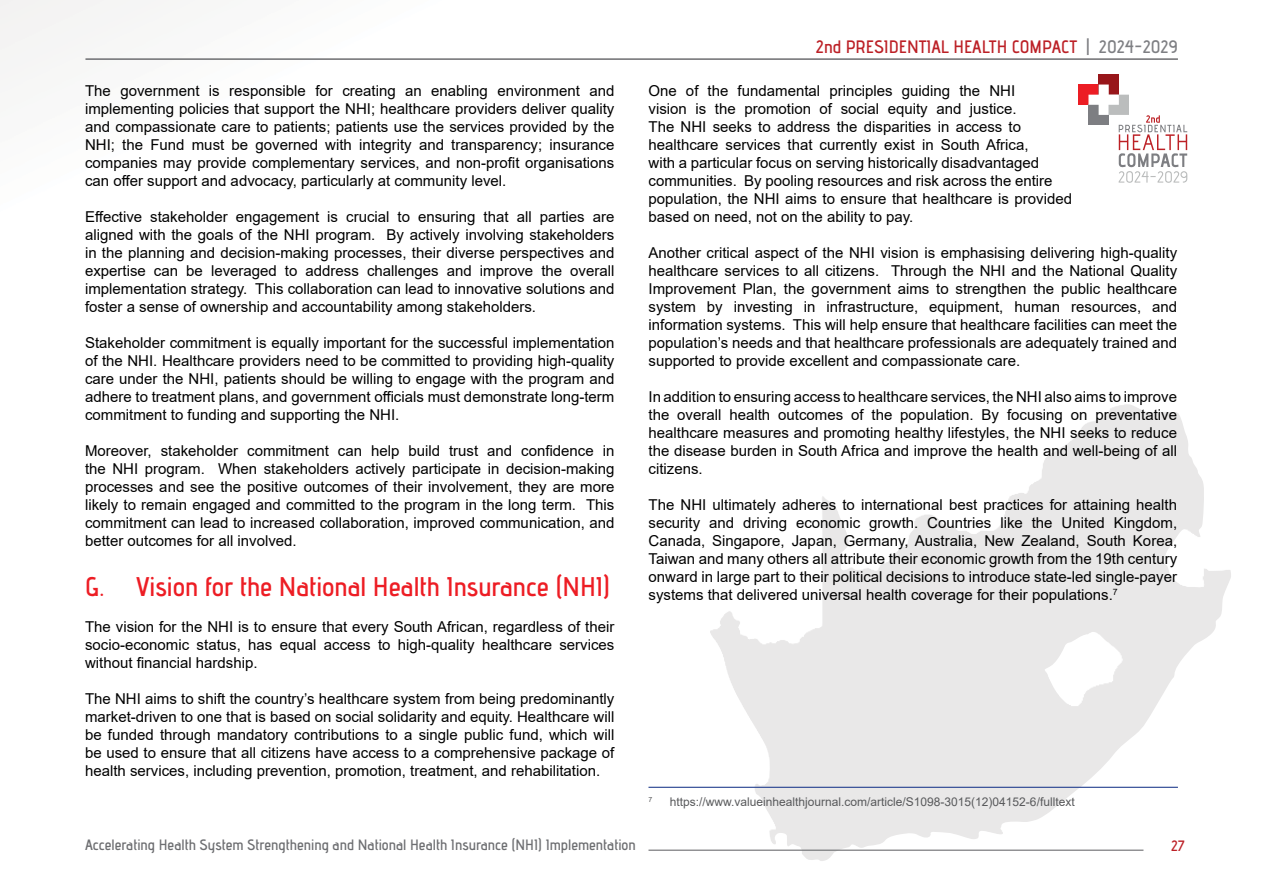
<style>
.page{position:relative;width:1263px;height:893px;background:#fff}
.page>*{position:absolute;margin:0;border:0;box-sizing:border-box;transform-origin:0 0}
.t1{font:27px "advent Bd 2";color:#ed1d24}
.t2{font:18px "advent Bd 2";color:#bc2026}
.t3{font:15px/18px "Arial";color:#000;text-align:justify}
.t4{font:15px "advent Bd 2";color:#6d6e71}
.t5{font:15px "advent Bd 2";color:#bc2026}
.t6{font:12px "Arial";color:#58595b}
.t7{font:7.05px "Arial";color:#58595b}
.s1{color:#7e7f83}
</style>
<div class="page">
<div style="left:1078px;top:85px;width:20px;height:20px;background:#ec1d24"></div>
<div style="left:1098px;top:74px;width:21px;height:21px;background:#98161a"></div>
<svg style="left:1088px;top:85px;width:99px;height:98px"></svg>
<hr style="left:85px;top:58px;width:1093px;height:2px;background:#6d6e71">
<hr style="left:648px;top:850px;width:495px;height:1px;background:#6d6e71">
<hr style="left:648px;top:787px;width:530px;height:1px;background:#25408f">
<p class="t3" style="left:85px;top:82px;width:531px">The government is responsible for creating an enabling environment and implementing policies that support the NHI; healthcare providers deliver quality and compassionate care to patients; patients use the services provided by the NHI; the Fund must be governed with integrity and transparency; insurance companies may provide complementary services, and non-profit organisations can offer support and advocacy, particularly at community level.</p>
<p class="t3" style="left:85px;top:208px;width:531px">Effective stakeholder engagement is crucial to ensuring that all parties are aligned with the goals of the NHI program. By actively involving stakeholders in the planning and decision-making processes, their diverse perspectives and expertise can be leveraged to address challenges and improve the overall implementation strategy. This collaboration can lead to innovative solutions and foster a sense of ownership and accountability among stakeholders.</p>
<p class="t3" style="left:85px;top:334px;width:531px">Stakeholder commitment is equally important for the successful implementation of the NHI. Healthcare providers need to be committed to providing high-quality care under the NHI, patients should be willing to engage with the program and adhere to treatment plans, and government officials must demonstrate long-term commitment to funding and supporting the NHI.</p>
<p class="t3" style="left:85px;top:442px;width:531px">Moreover, stakeholder commitment can help build trust and confidence in the NHI program. When stakeholders actively participate in decision-making processes and see the positive outcomes of their involvement, they are more likely to remain engaged and committed to the program in the long term. This commitment can lead to increased collaboration, improved communication, and better outcomes for all involved.</p>
<h1 class="t1" style="left:85px;top:570px;width:527px">G. Vision for the National Health Insurance (NHI)</h1>
<p class="t3" style="left:85px;top:618px;width:531px">The vision for the NHI is to ensure that every South African, regardless of their socio-economic status, has equal access to high-quality healthcare services without financial hardship.</p>
<p class="t3" style="left:85px;top:690px;width:531px">The NHI aims to shift the country’s healthcare system from being predominantly market-driven to one that is based on social solidarity and equity. Healthcare will be funded through mandatory contributions to a single public fund, which will be used to ensure that all citizens have access to a comprehensive package of health services, including prevention, promotion, treatment, and rehabilitation.</p>
<p class="t2" style="left:816px;top:36px;width:364px">2nd PRESIDENTIAL HEALTH COMPACT <span class="s1">| 2024-2029</span></p>
<p class="t3" style="left:648px;top:82px;width:425px;text-align:left">One of the fundamental principles guiding the NHI<br>vision is the promotion of social equity and justice.<br>The NHI seeks to address the disparities in access to healthcare services that currently exist in South Africa,<br>with a particular focus on serving historically disadvantaged communities. By pooling resources and risk across the entire population, the NHI aims to ensure that healthcare is provided based on need, not on the ability to pay.</p>
<p class="t3" style="left:648px;top:244px;width:530px">Another critical aspect of the NHI vision is emphasising delivering high-quality healthcare services to all citizens. Through the NHI and the National Quality Improvement Plan, the government aims to strengthen the public healthcare system by investing in infrastructure, equipment, human resources, and information systems. This will help ensure that healthcare facilities can meet the population’s needs and that healthcare professionals are adequately trained and supported to provide excellent and compassionate care.</p>
<p class="t3" style="left:648px;top:388px;width:530px">In addition to ensuring access to healthcare services, the NHI also aims to improve the overall health outcomes of the population. By focusing on preventative healthcare measures and promoting healthy lifestyles, the NHI seeks to reduce the disease burden in South Africa and improve the health and well-being of all citizens.</p>
<p class="t3" style="left:648px;top:496px;width:530px">The NHI ultimately adheres to international best practices for attaining health security and driving economic growth. Countries like the United Kingdom, Canada, Singapore, Japan, Germany, Australia, New Zealand, South Korea, Taiwan and many others all attribute their economic growth from the 19th century onward in large part to their political decisions to introduce state-led single-payer systems that delivered universal health coverage for their populations.<sup>7</sup></p>
<p class="t7" style="left:648px;top:795px;width:5px">7</p>
<p class="t6" style="left:670px;top:794px;width:406px">https://www.valueinhealthjournal.com/article/S1098-3015(12)04152-6/fulltext</p>
<p class="t4" style="left:85px;top:835px;width:552px">Accelerating Health System Strengthening and National Health Insurance (NHI) Implementation</p>
<p class="t5" style="left:1171px;top:836px;width:15px">27</p>
</div>
